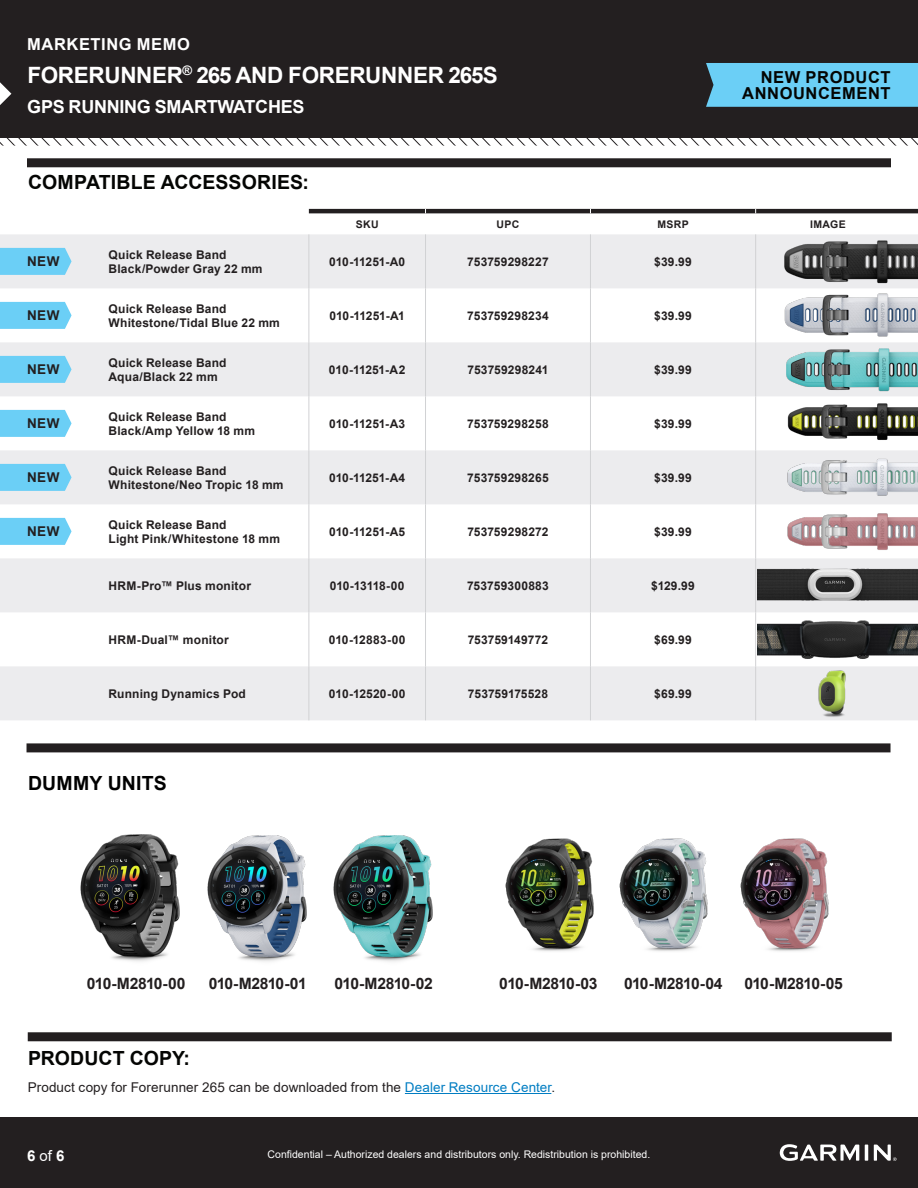
<style>
.page{position:relative;width:918px;height:1188px;background:#fff}
.page>*{position:absolute;margin:0;border:0;box-sizing:border-box;transform-origin:0 0}
.t1{font:700 22.5px "Arial";letter-spacing:-.015em;color:#fff}
.Headline_-_Black{font:700 19.5px "Arial";color:#040503}
.Headline_-_Blue{font:700 19.5px "Arial";letter-spacing:.01em;color:#000}
.t2{font:700 18px "Arial";letter-spacing:-.015em;color:#fff}
.t3{font:700 16.5px/16.5px "Arial";letter-spacing:.035em;color:#040503;text-align:right}
.t4{font:700 16.5px "Arial";letter-spacing:.035em;color:#fff}
.Headline_-_Blue-2{font:700 15.6px "Arial";letter-spacing:-.04em;color:#231f20}
.t5{font:700 15px "Arial";color:#fff}
.Body_Copy{font:13.5px "Arial";letter-spacing:.01em;color:#231f20}
.Headline_-_Black-2{font:700 13.5px "Arial";letter-spacing:.025em;color:#231f20}
.Body_Copy-2{font:700 12px "Arial";letter-spacing:.015em;color:#231f20}
.Body_Copy-3{font:700 12px "Arial";letter-spacing:-.02em;color:#231f20}
.t6{font:10.5px "Arial";color:#fff}
.Headline_-_Black-3{font:700 10.5px "Arial";letter-spacing:.03em;color:#231f20}
.s1{color:#007dc2}
.s2{font-weight:400}
</style>
<div class="page">
<div style="left:0;top:0;width:918px;height:137px;background:#231f20"></div>
<svg style="left:0;top:82px;width:11px;height:23px"></svg>
<div style="left:0;top:1118px;width:918px;height:70px;background:#231f20"></div>
<svg style="left:780px;top:1144px;width:117px;height:17px"></svg>
<div style="left:706px;top:63px;width:212px;height:44px;background:#6bcff6"></div>
<svg style="left:0;top:137px;width:918px;height:9px"></svg>
<div style="left:28px;top:1032px;width:864px;height:9px;background:#231f20"></div>
<img style="left:348px;top:835px;width:85px;height:127px">
<img style="left:220px;top:835px;width:128px;height:127px">
<img style="left:505px;top:838px;width:72px;height:113px">
<img style="left:577px;top:838px;width:121px;height:113px">
<img style="left:698px;top:838px;width:131px;height:113px">
<img style="left:80px;top:834px;width:140px;height:128px">
<div style="left:27px;top:743px;width:864px;height:9px;background:#231f20"></div>
<hr style="left:405px;top:1093px;width:146px;height:1px;background:#007dc2">
<div style="left:27px;top:158px;width:864px;height:9px;background:#231f20"></div>
<svg style="left:0;top:234px;width:918px;height:486px;fill:#ececee"></svg>
<hr style="left:309px;top:234px;width:1px;height:54px;background:#d1d2d4">
<hr style="left:425px;top:234px;width:1px;height:54px;background:#d1d2d4">
<hr style="left:590px;top:234px;width:1px;height:54px;background:#d1d2d4">
<hr style="left:309px;top:288px;width:1px;height:54px;background:#d1d2d4">
<hr style="left:425px;top:288px;width:1px;height:54px;background:#d1d2d4">
<hr style="left:590px;top:288px;width:1px;height:54px;background:#d1d2d4">
<hr style="left:309px;top:342px;width:1px;height:54px;background:#d1d2d4">
<hr style="left:425px;top:342px;width:1px;height:54px;background:#d1d2d4">
<hr style="left:590px;top:342px;width:1px;height:54px;background:#d1d2d4">
<hr style="left:309px;top:396px;width:1px;height:54px;background:#d1d2d4">
<hr style="left:425px;top:396px;width:1px;height:54px;background:#d1d2d4">
<hr style="left:590px;top:396px;width:1px;height:54px;background:#d1d2d4">
<hr style="left:309px;top:450px;width:1px;height:54px;background:#d1d2d4">
<hr style="left:425px;top:450px;width:1px;height:54px;background:#d1d2d4">
<hr style="left:590px;top:450px;width:1px;height:54px;background:#d1d2d4">
<hr style="left:309px;top:504px;width:1px;height:54px;background:#d1d2d4">
<hr style="left:425px;top:504px;width:1px;height:54px;background:#d1d2d4">
<hr style="left:590px;top:504px;width:1px;height:54px;background:#d1d2d4">
<hr style="left:309px;top:558px;width:1px;height:54px;background:#d1d2d4">
<hr style="left:425px;top:558px;width:1px;height:54px;background:#d1d2d4">
<hr style="left:590px;top:558px;width:1px;height:54px;background:#d1d2d4">
<hr style="left:309px;top:612px;width:1px;height:54px;background:#d1d2d4">
<hr style="left:425px;top:612px;width:1px;height:54px;background:#d1d2d4">
<hr style="left:590px;top:612px;width:1px;height:54px;background:#d1d2d4">
<hr style="left:309px;top:666px;width:1px;height:54px;background:#d1d2d4">
<hr style="left:425px;top:666px;width:1px;height:54px;background:#d1d2d4">
<hr style="left:590px;top:666px;width:1px;height:54px;background:#d1d2d4">
<hr style="left:755px;top:288px;width:1px;height:54px;background:#d1d2d4">
<hr style="left:755px;top:558px;width:1px;height:54px;background:#d1d2d4">
<hr style="left:755px;top:612px;width:1px;height:54px;background:#d1d2d4">
<hr style="left:755px;top:666px;width:1px;height:54px;background:#d1d2d4">
<hr style="left:309px;top:209px;width:609px;height:4px;background:#231f20">
<svg style="left:0;top:248px;width:72px;height:27px;background:#72d0f5"></svg>
<svg style="left:0;top:302px;width:72px;height:27px;background:#73d1f6"></svg>
<svg style="left:0;top:356px;width:72px;height:27px;background:#72d0f5"></svg>
<svg style="left:0;top:410px;width:72px;height:27px;background:#73d1f6"></svg>
<svg style="left:0;top:464px;width:72px;height:27px;background:#72d0f5"></svg>
<svg style="left:0;top:518px;width:72px;height:27px;background:#73d1f6"></svg>
<img style="left:793px;top:666px;width:86px;height:54px">
<img style="left:741px;top:234px;width:177px;height:63px">
<img style="left:744px;top:513px;width:174px;height:54px">
<img style="left:744px;top:443px;width:174px;height:70px">
<img style="left:751px;top:405px;width:167px;height:53px">
<img style="left:742px;top:335px;width:176px;height:70px">
<img style="left:759px;top:281px;width:159px;height:70px">
<img style="left:757px;top:555px;width:161px;height:111px">
<p class="t4" style="left:27px;top:32px;width:164px">MARKETING MEMO</p>
<p class="t1" style="left:27px;top:59px;width:472px">FORERUNNER<sup>®</sup> 265 AND FORERUNNER 265S</p>
<p class="t2" style="left:27px;top:93px;width:279px">GPS RUNNING SMARTWATCHES</p>
<p class="Headline_-_Black" style="left:28px;top:168px;width:282px">COMPATIBLE ACCESSORIES:</p>
<h3 class="t3" style="left:742px;top:69px;width:150px">NEW PRODUCT<br>ANNOUNCEMENT</h3>
<p class="Headline_-_Black-3" style="left:356px;top:217px;width:24px">SKU</p>
<p class="Headline_-_Black-3" style="left:497px;top:217px;width:24px">UPC</p>
<p class="Headline_-_Black-3" style="left:657px;top:217px;width:33px">MSRP</p>
<p class="Headline_-_Black-3" style="left:810px;top:217px;width:37px">IMAGE</p>
<p class="Headline_-_Black-2" style="left:27px;top:252px;width:34px">NEW</p>
<p class="Body_Copy-2" style="left:109px;top:246px;width:119px">Quick Release Band</p>
<p class="Body_Copy-2" style="left:109px;top:260px;width:156px">Black/Powder Gray 22 mm</p>
<p class="Body_Copy-3" style="left:329px;top:253px;width:77px">010-11251-A0</p>
<p class="Body_Copy-2" style="left:467px;top:253px;width:83px">753759298227</p>
<p class="Body_Copy-2" style="left:654px;top:253px;width:39px">$39.99</p>
<p class="Headline_-_Black-2" style="left:27px;top:306px;width:34px">NEW</p>
<p class="Body_Copy-2" style="left:109px;top:300px;width:119px">Quick Release Band</p>
<p class="Body_Copy-2" style="left:109px;top:314px;width:173px">Whitestone/Tidal Blue 22 mm</p>
<p class="Body_Copy-3" style="left:330px;top:307px;width:77px">010-11251-A1</p>
<p class="Body_Copy-2" style="left:467px;top:307px;width:83px">753759298234</p>
<p class="Body_Copy-2" style="left:654px;top:307px;width:39px">$39.99</p>
<p class="Headline_-_Black-2" style="left:27px;top:360px;width:34px">NEW</p>
<p class="Body_Copy-2" style="left:109px;top:354px;width:119px">Quick Release Band</p>
<p class="Body_Copy-2" style="left:109px;top:368px;width:111px">Aqua/Black 22 mm</p>
<p class="Body_Copy-3" style="left:329px;top:361px;width:78px">010-11251-A2</p>
<p class="Body_Copy-2" style="left:468px;top:361px;width:82px">753759298241</p>
<p class="Body_Copy-2" style="left:654px;top:361px;width:39px">$39.99</p>
<p class="Headline_-_Black-2" style="left:27px;top:414px;width:34px">NEW</p>
<p class="Body_Copy-2" style="left:109px;top:408px;width:119px">Quick Release Band</p>
<p class="Body_Copy-2" style="left:109px;top:422px;width:148px">Black/Amp Yellow 18 mm</p>
<p class="Body_Copy-3" style="left:329px;top:415px;width:78px">010-11251-A3</p>
<p class="Body_Copy-2" style="left:467px;top:415px;width:83px">753759298258</p>
<p class="Body_Copy-2" style="left:654px;top:415px;width:39px">$39.99</p>
<p class="Headline_-_Black-2" style="left:27px;top:468px;width:34px">NEW</p>
<p class="Body_Copy-2" style="left:109px;top:462px;width:119px">Quick Release Band</p>
<p class="Body_Copy-2" style="left:109px;top:476px;width:177px">Whitestone/Neo Tropic 18 mm</p>
<p class="Body_Copy-3" style="left:329px;top:469px;width:78px">010-11251-A4</p>
<p class="Body_Copy-2" style="left:467px;top:469px;width:83px">753759298265</p>
<p class="Body_Copy-2" style="left:654px;top:469px;width:39px">$39.99</p>
<p class="Headline_-_Black-2" style="left:27px;top:522px;width:34px">NEW</p>
<p class="Body_Copy-2" style="left:109px;top:516px;width:119px">Quick Release Band</p>
<p class="Body_Copy-2" style="left:109px;top:530px;width:173px">Light Pink/Whitestone 18 mm</p>
<p class="Body_Copy-3" style="left:329px;top:523px;width:78px">010-11251-A5</p>
<p class="Body_Copy-2" style="left:467px;top:523px;width:83px">753759298272</p>
<p class="Body_Copy-2" style="left:654px;top:523px;width:39px">$39.99</p>
<p class="Body_Copy-2" style="left:109px;top:577px;width:144px">HRM-Pro™ Plus monitor</p>
<p class="Body_Copy-3" style="left:330px;top:577px;width:76px">010-13118-00</p>
<p class="Body_Copy-2" style="left:467px;top:577px;width:83px">753759300883</p>
<p class="Body_Copy-2" style="left:651px;top:577px;width:45px">$129.99</p>
<p class="Body_Copy-2" style="left:109px;top:631px;width:122px">HRM-Dual™ monitor</p>
<p class="Body_Copy-2" style="left:329px;top:631px;width:78px">010-12883-00</p>
<p class="Body_Copy-2" style="left:468px;top:631px;width:82px">753759149772</p>
<p class="Body_Copy-2" style="left:654px;top:631px;width:39px">$69.99</p>
<p class="Body_Copy-2" style="left:109px;top:685px;width:139px">Running Dynamics Pod</p>
<p class="Body_Copy-2" style="left:329px;top:685px;width:78px">010-12520-00</p>
<p class="Body_Copy-2" style="left:468px;top:685px;width:82px">753759175528</p>
<p class="Body_Copy-2" style="left:654px;top:685px;width:39px">$69.99</p>
<p class="Headline_-_Blue" style="left:28px;top:769px;width:140px">DUMMY UNITS</p>
<p class="Headline_-_Blue-2" style="left:87px;top:973px;width:100px">010-M2810-00</p>
<p class="Headline_-_Blue-2" style="left:209px;top:973px;width:100px">010-M2810-01</p>
<p class="Headline_-_Blue-2" style="left:335px;top:973px;width:100px">010-M2810-02</p>
<p class="Headline_-_Blue-2" style="left:499px;top:973px;width:100px">010-M2810-03</p>
<p class="Headline_-_Blue-2" style="left:624px;top:973px;width:100px">010-M2810-04</p>
<p class="Headline_-_Blue-2" style="left:744px;top:973px;width:100px">010-M2810-05</p>
<p class="Headline_-_Black" style="left:28px;top:1044px;width:163px">PRODUCT COPY:</p>
<p class="Body_Copy" style="left:28px;top:1078px;width:529px">Product copy for Forerunner 265 can be downloaded from the <span class="s1">Dealer Resource Center</span>.</p>
<p class="t5" style="left:27px;top:1145px;width:39px">6 <span class="s2">of</span> 6</p>
<p class="t6" style="left:268px;top:1147px;width:384px">Confidential – Authorized dealers and distributors only. Redistribution is prohibited.</p>
</div>
